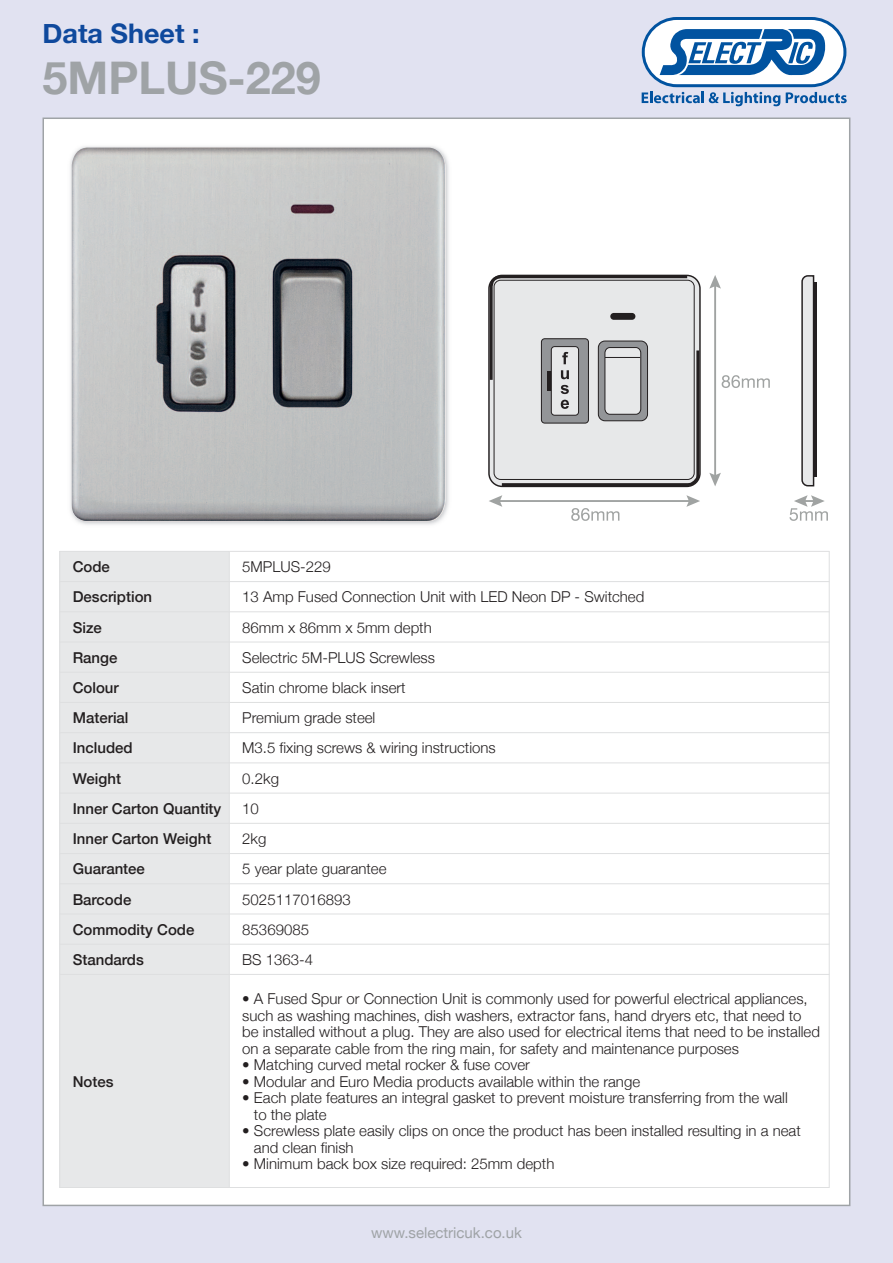
<style>
.page{position:relative;width:893px;height:1263px;background:#e1e2f1}
.page>*{position:absolute;margin:0;border:0;box-sizing:border-box;transform-origin:0 0}
.t1{font:700 45px "Helvetica Neue";color:#9fa3a6}
.t2{font:700 27px "Helvetica Neue";color:#0f499d}
.t3{font:300 15px/16.5px "Helvetica Neue";color:#231f20}
.t4{font:500 15px "Helvetica Neue";color:#231f20}
.t5{font:15px "Helvetica Neue";color:#9fa3a6}
</style>
<div class="page">
<div style="left:44px;top:119px;width:805px;height:1086px;background:#fff"></div>
<svg style="left:642px;top:17px;width:205px;height:89px"></svg>
<img style="left:70px;top:146px;width:379px;height:379px">
<img style="left:72px;top:148px;width:374px;height:373px">
<svg style="left:709px;top:275px;width:61px;height:211px"></svg>
<svg style="left:489px;top:495px;width:211px;height:26px"></svg>
<svg style="left:789px;top:495px;width:39px;height:26px"></svg>
<svg style="left:801px;top:275px;width:14px;height:212px;background:#bebebf"></svg>
<hr style="left:814px;top:282px;width:2px;height:195px;background:#231f20">
<svg style="left:488px;top:275px;width:213px;height:212px;background:#cccdce"></svg>
<hr style="left:605px;top:357px;width:36px;height:1px;background:#231f20">
<div style="left:60px;top:551px;width:169px;height:31px;background:#e7e8e9"></div>
<div style="left:60px;top:582px;width:169px;height:30px;background:#e7e8e9"></div>
<div style="left:60px;top:612px;width:169px;height:30px;background:#e7e8e9"></div>
<div style="left:60px;top:642px;width:169px;height:30px;background:#e7e8e9"></div>
<div style="left:60px;top:672px;width:169px;height:30px;background:#e7e8e9"></div>
<div style="left:60px;top:702px;width:169px;height:31px;background:#e7e8e9"></div>
<div style="left:60px;top:733px;width:169px;height:30px;background:#e7e8e9"></div>
<div style="left:60px;top:763px;width:169px;height:30px;background:#e7e8e9"></div>
<div style="left:60px;top:793px;width:169px;height:30px;background:#e7e8e9"></div>
<div style="left:60px;top:823px;width:169px;height:30px;background:#e7e8e9"></div>
<div style="left:60px;top:853px;width:169px;height:31px;background:#e7e8e9"></div>
<div style="left:60px;top:884px;width:169px;height:30px;background:#e7e8e9"></div>
<div style="left:60px;top:914px;width:169px;height:30px;background:#e7e8e9"></div>
<div style="left:60px;top:944px;width:169px;height:30px;background:#e7e8e9"></div>
<div style="left:60px;top:974px;width:169px;height:214px;background:#e7e8e9"></div>
<hr style="left:59px;top:551px;width:1px;height:637px;background:#dedfe0">
<hr style="left:229px;top:551px;width:1px;height:637px;background:#dedfe0">
<hr style="left:829px;top:551px;width:1px;height:637px;background:#dedfe0">
<hr style="left:60px;top:551px;width:769px;height:1px;background:#dedfe0">
<hr style="left:60px;top:581px;width:769px;height:1px;background:#dedfe0">
<hr style="left:60px;top:611px;width:769px;height:1px;background:#dedfe0">
<hr style="left:60px;top:642px;width:769px;height:1px;background:#dedfe0">
<hr style="left:60px;top:672px;width:769px;height:1px;background:#dedfe0">
<hr style="left:60px;top:702px;width:769px;height:1px;background:#dedfe0">
<hr style="left:60px;top:732px;width:769px;height:1px;background:#dedfe0">
<hr style="left:60px;top:763px;width:769px;height:1px;background:#dedfe0">
<hr style="left:60px;top:793px;width:769px;height:1px;background:#dedfe0">
<hr style="left:60px;top:823px;width:769px;height:1px;background:#dedfe0">
<hr style="left:60px;top:853px;width:769px;height:1px;background:#dedfe0">
<hr style="left:60px;top:883px;width:769px;height:1px;background:#dedfe0">
<hr style="left:60px;top:914px;width:769px;height:1px;background:#dedfe0">
<hr style="left:60px;top:944px;width:769px;height:1px;background:#dedfe0">
<hr style="left:60px;top:974px;width:769px;height:1px;background:#dedfe0">
<hr style="left:60px;top:1187px;width:769px;height:1px;background:#dedfe0">
<h2 class="t2" style="left:43px;top:17px;width:159px">Data Sheet :</h2>
<h1 class="t1" style="left:43px;top:50px;width:280px">5MPLUS-229</h1>
<p class="t4" style="left:73px;top:557px;width:39px">Code</p>
<p class="t3" style="left:242px;top:558px;width:90px">5MPLUS-229</p>
<p class="t4" style="left:73px;top:588px;width:81px">Description</p>
<p class="t3" style="left:242px;top:588px;width:404px">13 Amp Fused Connection Unit with LED Neon DP - Switched</p>
<p class="t4" style="left:73px;top:618px;width:31px">Size</p>
<p class="t3" style="left:242px;top:619px;width:191px">86mm x 86mm x 5mm depth</p>
<p class="t4" style="left:73px;top:648px;width:46px">Range</p>
<p class="t3" style="left:242px;top:649px;width:194px">Selectric 5M-PLUS Screwless</p>
<p class="t4" style="left:73px;top:678px;width:48px">Colour</p>
<p class="t3" style="left:242px;top:679px;width:165px">Satin chrome black insert</p>
<p class="t4" style="left:73px;top:709px;width:57px">Material</p>
<p class="t3" style="left:242px;top:709px;width:135px">Premium grade steel</p>
<p class="t4" style="left:73px;top:739px;width:62px">Included</p>
<p class="t3" style="left:242px;top:739px;width:255px">M3.5 fixing screws &amp; wiring instructions</p>
<p class="t4" style="left:73px;top:769px;width:50px">Weight</p>
<p class="t3" style="left:242px;top:770px;width:38px">0.2kg</p>
<p class="t4" style="left:73px;top:799px;width:150px">Inner Carton Quantity</p>
<p class="t3" style="left:242px;top:800px;width:18px">10</p>
<p class="t4" style="left:73px;top:829px;width:140px">Inner Carton Weight</p>
<p class="t3" style="left:242px;top:830px;width:26px">2kg</p>
<p class="t4" style="left:73px;top:860px;width:74px">Guarantee</p>
<p class="t3" style="left:242px;top:860px;width:146px">5 year plate guarantee</p>
<p class="t4" style="left:73px;top:890px;width:60px">Barcode</p>
<p class="t3" style="left:242px;top:891px;width:110px">5025117016893</p>
<p class="t4" style="left:73px;top:920px;width:123px">Commodity Code</p>
<p class="t3" style="left:242px;top:921px;width:68px">85369085</p>
<p class="t4" style="left:73px;top:950px;width:73px">Standards</p>
<p class="t3" style="left:242px;top:951px;width:72px">BS 1363-4</p>
<p class="t4" style="left:73px;top:1072px;width:42px">Notes</p>
<p class="t3" style="left:242px;top:990px;width:579px">• A Fused Spur or Connection Unit is commonly used for powerful electrical appliances, such as washing machines, dish washers, extractor fans, hand dryers etc, that need to be installed without a plug. They are also used for electrical items that need to be installed on a separate cable from the ring main, for safety and maintenance purposes</p>
<p class="t3" style="left:242px;top:1056px;width:289px">• Matching curved metal rocker &amp; fuse cover</p>
<p class="t3" style="left:242px;top:1073px;width:399px">• Modular and Euro Media products available within the range</p>
<p class="t3" style="left:254px;top:1089px;width:535px;text-indent:-12px">• Each plate features an integral gasket to prevent moisture transferring from the wall to the plate</p>
<p class="t3" style="left:254px;top:1122px;width:548px;text-indent:-12px">• Screwless plate easily clips on once the product has been installed resulting in a neat and clean finish</p>
<p class="t3" style="left:242px;top:1155px;width:314px">• Minimum back box size required: 25mm depth</p>
<p class="t5" style="left:371px;top:1224px;width:152px">www.selectricuk.co.uk</p>
</div>
